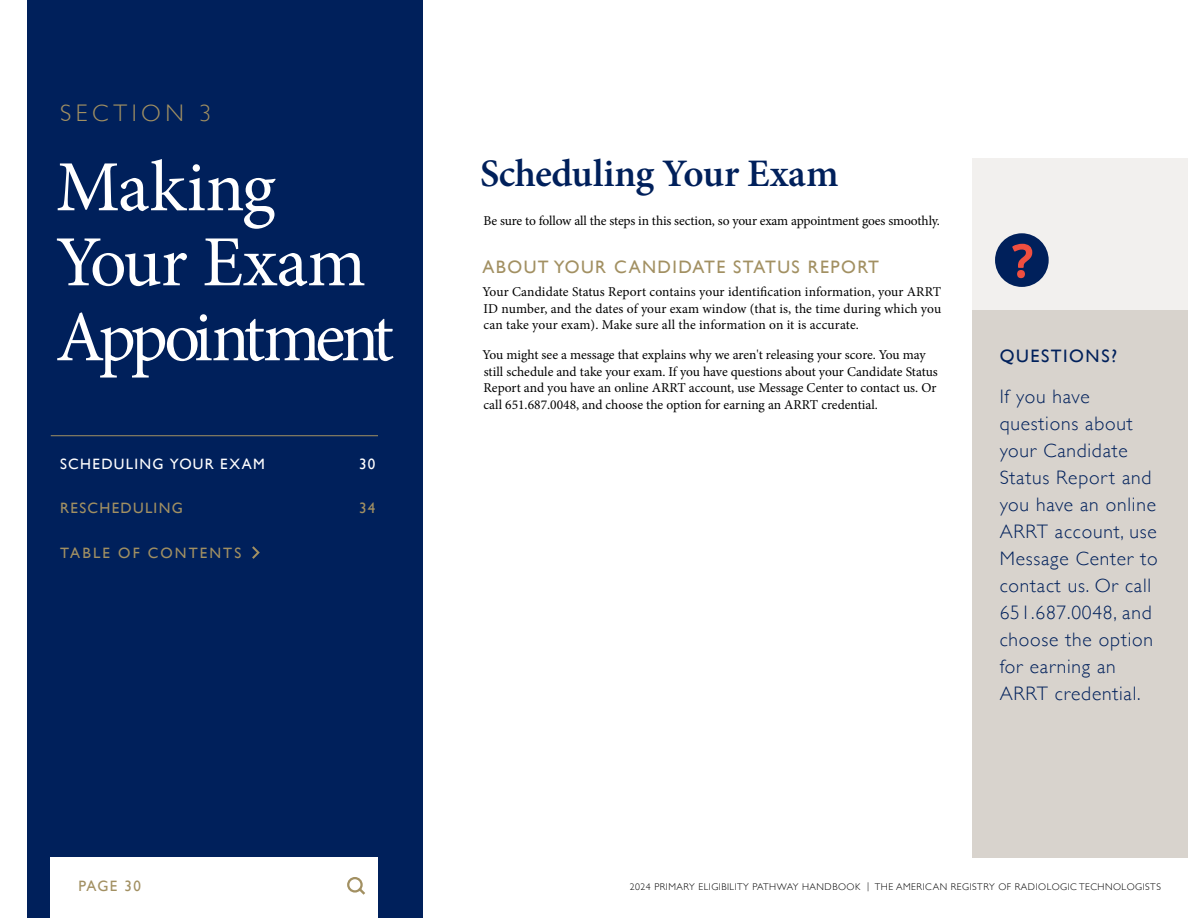
<style>
.page{position:relative;width:1188px;height:918px;background:#fff}
.page>*{position:absolute;margin:0;border:0;box-sizing:border-box;transform-origin:0 0}
.t1{font:72px/75px "Minion Pro";letter-spacing:-.04em;color:#fff}
.t2{font:600 39px "Minion Pro";letter-spacing:-.01em;color:#00205b}
.t3{font:300 24px "Gill Sans";color:#a29062}
.t4{font:300 19.5px/27px "Gill Sans";letter-spacing:.04em;color:#00205b}
.t5{font:18px "Gill Sans";letter-spacing:.08em;color:#a29062}
.t6{font:18px "Gill Sans";letter-spacing:.085em;color:#00205b}
.t7{font:15px "Gill Sans";letter-spacing:.085em;color:#fff}
.t8{font:15px "Gill Sans";letter-spacing:.09em;color:#a29062}
.t9{font:15px "Gill Sans";letter-spacing:.14em;color:#a29062}
.t10{font:13.5px/16.5px "Minion Pro";letter-spacing:-.005em;color:#000;text-align:justify}
.t11{font:300 9.75px "Gill Sans";letter-spacing:.05em;color:#000}
</style>
<div class="page">
<div style="left:27px;top:0;width:396px;height:918px;background:#00205b"></div>
<div style="left:51px;top:858px;width:327px;height:60px;background:#fff"></div>
<hr style="left:51px;top:435px;width:327px;height:1px;background:#a29062">
<svg style="left:252px;top:546px;width:8px;height:13px"></svg>
<svg style="left:347px;top:877px;width:18px;height:18px"></svg>
<div style="left:973px;top:309px;width:215px;height:549px;background:#d8d3cd"></div>
<div style="left:973px;top:158px;width:215px;height:151px;background:#f2f0ee"></div>
<div style="left:995px;top:233px;width:54px;height:54px;background:#00205b;border-radius:50%"></div>
<svg style="left:1012px;top:243px;width:21px;height:36px"></svg>
<h3 class="t3" style="left:60px;top:94px;width:31px">Secti</h3>
<h3 class="t3" style="left:141px;top:94px;width:72px">on 3</h3>
<h1 class="t1" style="left:56px;top:150px;width:340px">Making<br>Your Exam<br>Appointment</h1>
<p class="t7" style="left:60px;top:455px;width:206px">SCHEDULING YOUR EXAM</p>
<p class="t7" style="left:359px;top:455px;width:18px">30</p>
<p class="t8" style="left:60px;top:499px;width:124px">RESCHEDULING</p>
<p class="t8" style="left:359px;top:499px;width:18px">34</p>
<p class="t9" style="left:60px;top:544px;width:183px">TABLE OF CONTENTS</p>
<p class="t8" style="left:79px;top:877px;width:64px">PAGE 30</p>
<h2 class="t2" style="left:480px;top:147px;width:360px">Scheduling Your Exam</h2>
<p class="t10" style="left:484px;top:213px;width:458px">Be sure to follow all the steps in this section, so your exam appointment goes smoothly.</p>
<h3 class="t5" style="left:482px;top:256px;width:398px">ABOUT YOUR CANDIDATE STATUS REPORT</h3>
<p class="t10" style="left:482px;top:284px;width:460px">Your Candidate Status Report contains your identification information, your ARRT ID number, and the dates of your exam window (that is, the time during which you can take your exam). Make sure all the information on it is accurate.</p>
<p class="t10" style="left:482px;top:347px;width:457px;text-align:left">You might see a message that explains why we aren't releasing your score. You may still schedule and take your exam. If you have questions about your Candidate Status Report and you have an online ARRT account, use Message Center to contact us. Or call 651.687.0048, and choose the option for earning an ARRT credential.</p>
<h3 class="t6" style="left:1000px;top:346px;width:119px">QUESTIONS?</h3>
<h3 class="t4" style="left:1000px;top:382px;width:159px">If you have questions about your Candidate<br>Status Report and you have an online<br>ARRT account, use<br>Message Center to contact us. Or call<br>651.687.0048, and choose the option for earning an<br>ARRT credential.</h3>
<p class="t11" style="left:630px;top:879px;width:533px">2024 PRIMARY ELIGIBILITY PATHWAY HANDBOO K | THE AMERICAN REGISTRY OF RADIOLOGIC TECHNOLOGISTS</p>
</div>
